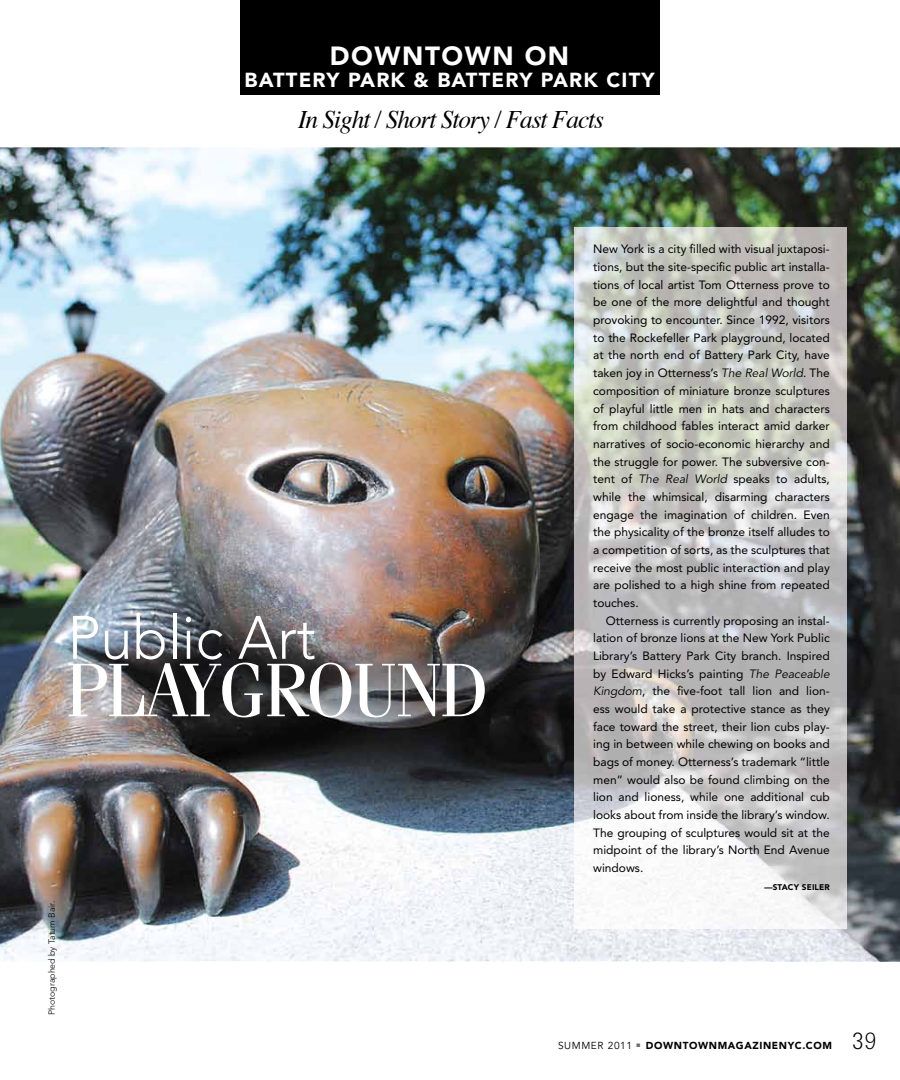
<style>
.page{position:relative;width:900px;height:1080px;background:#fff}
.page>*{position:absolute;margin:0;border:0;box-sizing:border-box;transform-origin:0 0}
.t1{font:75.75px "Fenice";letter-spacing:-.03em;color:#fff;scale:.95 1}
.t2{font:300 60.62px "Avenir";color:#fff;scale:.95 1}
.t3{font:900 26.12px "Avenir";letter-spacing:.06em;color:#fff}
.t4{font:italic 25.25px "Times";letter-spacing:-.04em;color:#000}
.t5{font:900 20.25px "Avenir";letter-spacing:.06em;color:#fff}
.t6{font:12px/17.6px "Avenir";color:#000;text-align:justify}
.t7{font:900 10.12px "Avenir";letter-spacing:.06em;color:#000}
.t8{font:300 8.88px "Avenir";color:#000}
.t9{font:900 8.25px "Avenir";letter-spacing:.02em;color:#000}
.s1{font-style:italic}
.s2{font-weight:400}
.s3{font-family:"Glypha";font-weight:300;font-size:22.75px}
</style>
<div class="page">
<img style="left:0;top:147px;width:900px;height:815px">
<img style="left:574px;top:228px;width:273px;height:701px">
<div style="left:240px;top:0;width:419px;height:94px;background:#000"></div>
<h3 class="t3" style="left:330px;top:40px;width:241px">DOWNTOWN ON</h3>
<h3 class="t5" style="left:244px;top:67px;width:412px">BATTERY PARK &amp; BATTERY PARK CITY</h3>
<h3 class="t4" style="left:298px;top:98px;width:307px">In Sight / Short Story / Fast Facts</h3>
<h2 class="t2" style="left:68px;top:602px;width:263px">Public Art</h2>
<h1 class="t1" style="left:64px;top:645px;width:448px">PLAYGROUND</h1>
<p class="t8" style="left:46px;top:1015px;width:116px;rotate:-90deg">Photographed by Tatum Bair.</p>
<p class="t6" style="left:593px;top:241px;width:238px">New York is a city filled with visual juxtaposi&shy;tions, but the site-specific public art installa&shy;tions of local artist Tom Otterness prove to be one of the more delightful and thought provoking to encounter. Since 1992, visitors to the Rockefeller Park playground, located at the north end of Battery Park City, have taken joy in Otterness’s <span class="s1">The Real World</span>. The composition of miniature bronze sculptures of playful little men in hats and characters from childhood fables interact amid darker narratives of socio-economic hierarchy and the struggle for power. The subversive con&shy;tent of <span class="s1">The Real World</span> speaks to adults, while the whimsical, disarming characters engage the imagination of children. Even the physicality of the bronze itself alludes to a competition of sorts, as the sculptures that receive the most public interaction and play are polished to a high shine from repeated touches.</p>
<p class="t6" style="left:593px;top:612px;width:238px;text-indent:13px">Otterness is currently proposing an instal&shy;lation of bronze lions at the New York Public Library’s Battery Park City branch. Inspired by Edward Hicks’s painting <span class="s1">The Peaceable Kingdom</span>, the five-foot tall lion and lion&shy;ess would take a protective stance as they face toward the street, their lion cubs play&shy;ing in between while chewing on books and bags of money. Otterness’s trademark “little men” would also be found climbing on the lion and lioness, while one additional cub looks about from inside the library’s window.<br>The grouping of sculptures would sit at the midpoint of the library’s North End Avenue windows.</p>
<p class="t9" style="left:764px;top:882px;width:67px">—STACY SEILER</p>
<p class="t7" style="left:558px;top:1040px;width:320px"><span class="s2">SUMMER 2011</span> <sup>■</sup> DOWNTOWNMAGAZINENYC.COM <span class="s3">39</span></p>
</div>
